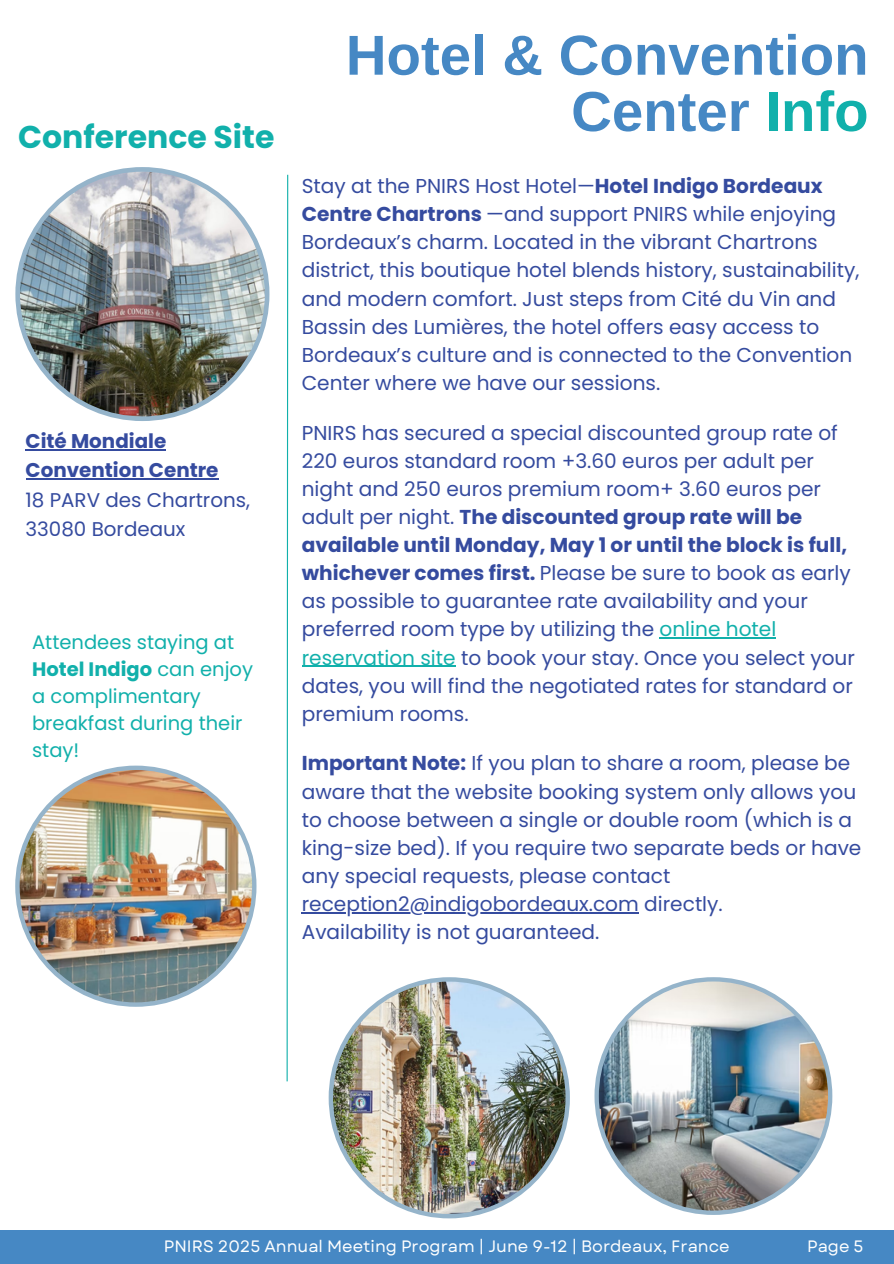
<style>
.page{position:relative;width:894px;height:1264px;background:#fff}
.page>*{position:absolute;margin:0;border:0;box-sizing:border-box;transform-origin:0 0}
.t1{font:700 56.25px/56.2px "Arimo";color:#4688c4;text-align:right}
.t2{font:700 31.5px "Poppins";color:#11b0ab}
.t3{font:20.1px/28.2px "Poppins";color:#354b9f}
.t4{font:19.8px/29.2px "Poppins";color:#354b9f}
.t5{font:19.5px/27px "Poppins";color:#11b0ab}
.t6{font:16.5px "Garet";color:#fff}
.s1{font-weight:700}
.s2{color:#11b0ab}
</style>
<div class="page">
<div style="left:0;top:1230px;width:893px;height:33px;background:#4688c4"></div>
<hr style="left:659px;top:637px;width:117px;height:1px;background:#11b0ab">
<hr style="left:302px;top:665px;width:153px;height:2px;background:#11b0ab">
<hr style="left:302px;top:912px;width:336px;height:1px;background:#354b9f">
<img style="left:328px;top:977px;width:241px;height:241px">
<img style="left:594px;top:977px;width:238px;height:237px">
<img style="left:15px;top:167px;width:254px;height:254px">
<img style="left:15px;top:765px;width:241px;height:241px">
<svg style="left:286px;top:174px;width:3px;height:908px"></svg>
<hr style="left:26px;top:449px;width:140px;height:1px;background:#354b9f">
<hr style="left:26px;top:478px;width:192px;height:1px;background:#354b9f">
<p class="t2" style="left:18px;top:115px;width:258px">Conference Site</p>
<p class="t4" style="left:26px;top:426px;width:226px"><span class="s1">Cité Mondiale<br>Convention Centre<br></span>18 PARV des Chartrons,<br>33080 Bordeaux</p>
<p class="t5" style="left:32px;top:628px;width:222px">Attendees staying at<br><span class="s1">Hotel Indigo</span> can enjoy a complimentary breakfast during their stay!</p>
<p class="t1" style="left:346px;top:27px;width:524px">Hotel &amp; Convention<br>Center <span class="s2">Info</span></p>
<h2 class="t3" style="left:302px;top:172px;width:559px">Stay at the PNIRS Host Hotel—<span class="s1">Hotel Indigo Bordeaux Centre Chartrons</span> —and support PNIRS while enjoying Bordeaux’s charm. Located in the vibrant Chartrons district, this boutique hotel blends history, sustainability, and modern comfort. Just steps from Cité du Vin and Bassin des Lumières, the hotel offers easy access to Bordeaux’s culture and is connected to the Convention Center where we have our sessions.</h2>
<p class="t3" style="left:302px;top:418px;width:554px">PNIRS has secured a special discounted group rate of 220 euros standard room +3.60 euros per adult per night and 250 euros premium room+ 3.60 euros per adult per night. <span class="s1">The discounted group rate will be available until Monday, May 1 or until the block is full, whichever comes first.</span> Please be sure to book as early as possible to guarantee rate availability and your preferred room type by utilizing the <span class="s2">online hotel reservation site</span> to book your stay. Once you select your dates, you will find the negotiated rates for standard or premium rooms.</p>
<h3 class="t3" style="left:302px;top:749px;width:561px"><span class="s1">Important Note:</span> If you plan to share a room, please be aware that the website booking system only allows you to choose between a single or double room (which is a king-size bed). If you require two separate beds or have any special requests, please contact</h3>
<h3 class="t3" style="left:302px;top:890px;width:422px">reception2@indigobordeaux.com directly.<br>Availability is not guaranteed.</h3>
<h3 class="t6" style="left:164px;top:1234px;width:567px">PNIRS 2025 Annual Meeting Program | June 9-12 | Bordeaux, France</h3>
<h3 class="t6" style="left:806px;top:1234px;width:58px">Page 5</h3>
</div>
